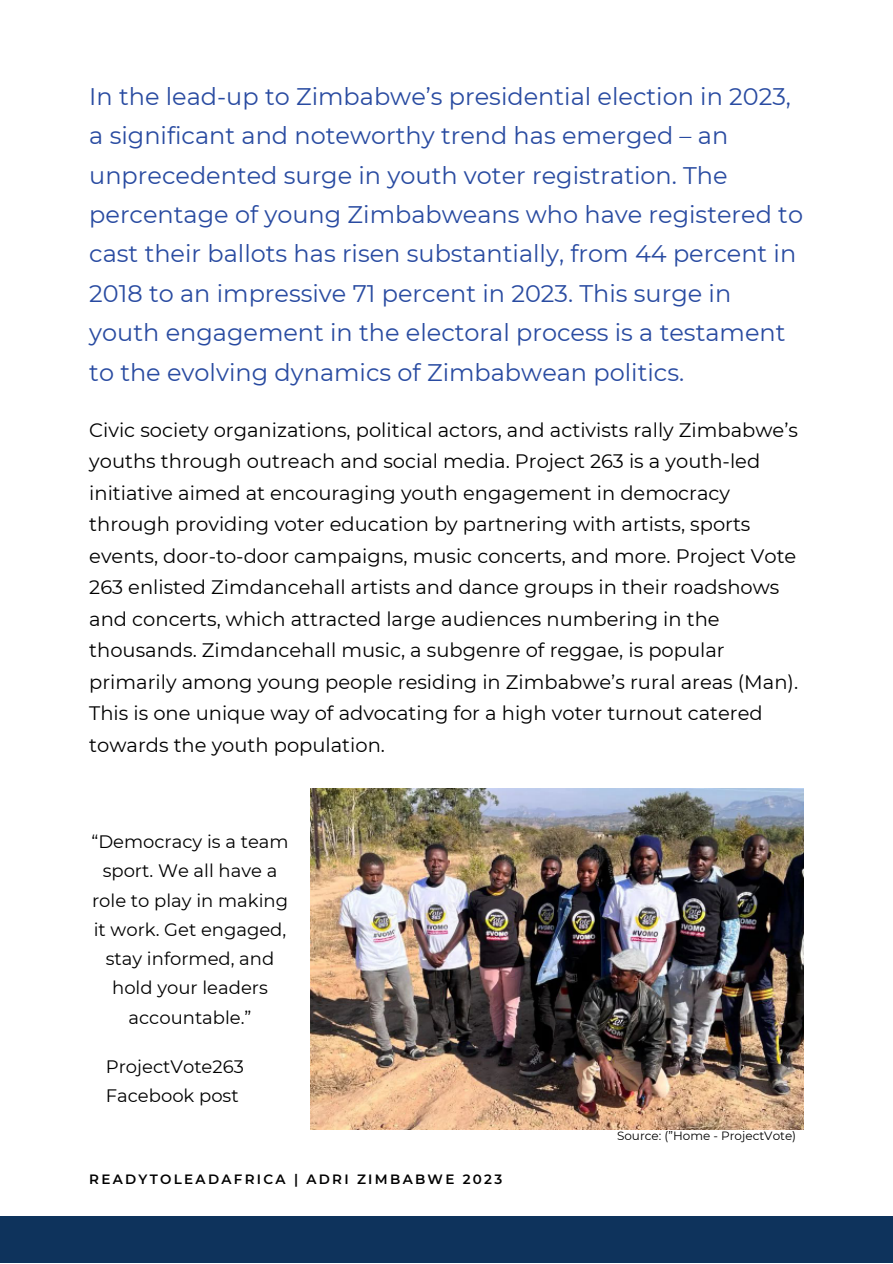
<style>
.page{position:relative;width:893px;height:1264px;background:#fff}
.page>*{position:absolute;margin:0;border:0;box-sizing:border-box;transform-origin:0 0}
.t1{font:24px/39.3px "Montserrat";color:#294ba1}
.t2{font:19.5px/31.5px "Montserrat";color:#000}
.t3{font:18px/29.2px "Montserrat";color:#000;text-align:center}
.t4{font:600 13.5px "Montserrat";letter-spacing:.17em;color:#000001}
.t5{font:12px "Montserrat";color:#000}
</style>
<div class="page">
<div style="left:0;top:1216px;width:892px;height:46px;background:#0e335c"></div>
<img style="left:310px;top:788px;width:493px;height:341px">
<p class="t1" style="left:89px;top:77px;width:715px">In the lead-up to Zimbabwe’s presidential election in 2023, a significant and noteworthy trend has emerged – an unprecedented surge in youth voter registration. The percentage of young Zimbabweans who have registered to cast their ballots has risen substantially, from 44 percent in 2018 to an impressive 71 percent in 2023. This surge in youth engagement in the electoral process is a testament to the evolving dynamics of Zimbabwean politics.</p>
<p class="t2" style="left:89px;top:414px;width:710px">Civic society organizations, political actors, and activists rally Zimbabwe’s youths through outreach and social media. Project 263 is a youth-led initiative aimed at encouraging youth engagement in democracy through providing voter education by partnering with artists, sports events, door-to-door campaigns, music concerts, and more. Project Vote 263 enlisted Zimdancehall artists and dance groups in their roadshows and concerts, which attracted large audiences numbering in the thousands. Zimdancehall music, a subgenre of reggae, is popular primarily among young people residing in Zimbabwe’s rural areas (Man).<br>This is one unique way of advocating for a high voter turnout catered towards the youth population.</p>
<p class="t3" style="left:91px;top:827px;width:199px">“Democracy is a team sport. We all have a role to play in making it work. Get engaged, stay informed, and hold your leaders accountable.”</p>
<p class="t3" style="left:106px;top:1051px;width:139px;text-align:left">ProjectVote263<br>Facebook post</p>
<p class="t4" style="left:89px;top:1170px;width:414px">READYTOLEADAFRICA | ADRI ZIMBABWE 2023</p>
<p class="t5" style="left:617px;top:1128px;width:181px">Source: (”Home - ProjectVote)</p>
</div>
